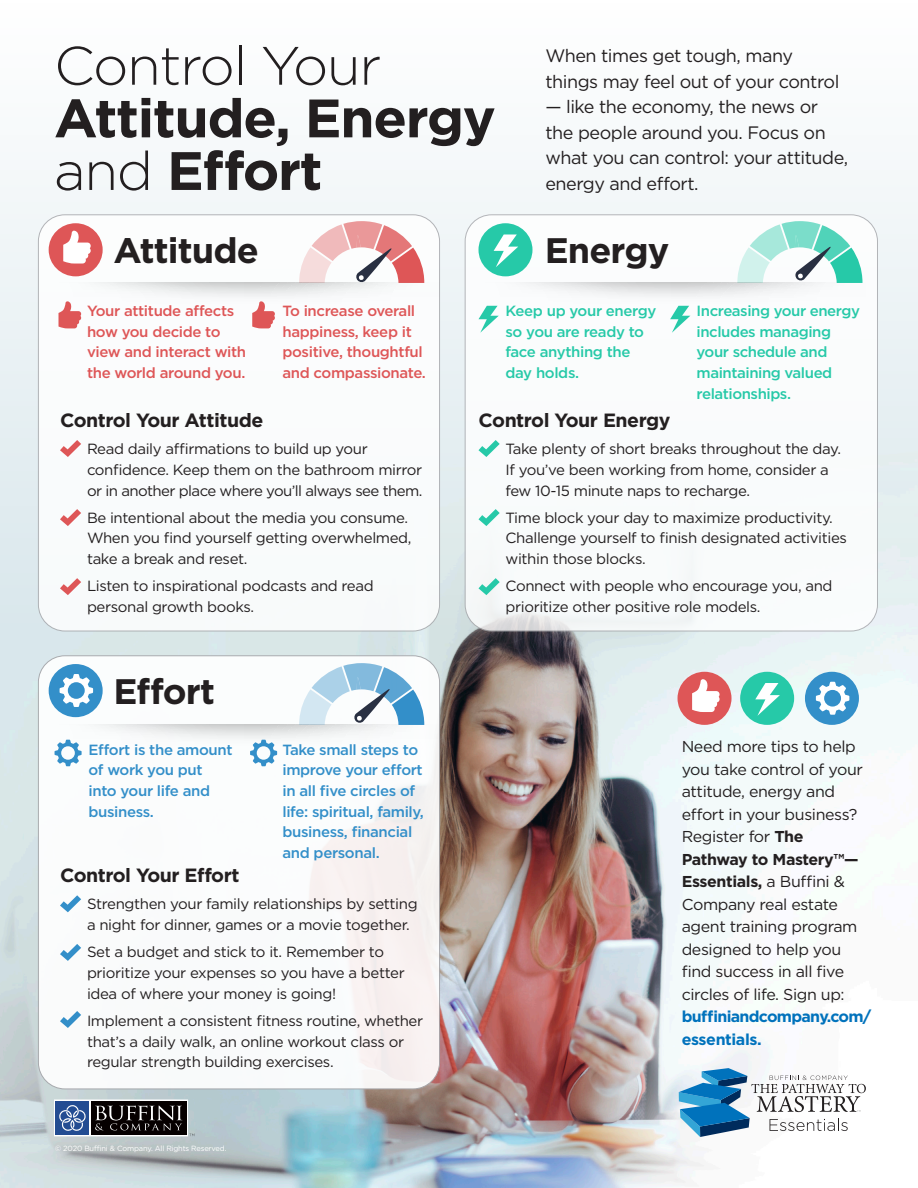
<style>
.page{position:relative;width:918px;height:1188px;background:#fff}
.page>*{position:absolute;margin:0;border:0;box-sizing:border-box;transform-origin:0 0}
.t1{font:700 54px/52.7px "Gotham";letter-spacing:-.025em;color:#231f20}
.t2{font:700 35.4px "Gotham";letter-spacing:-.025em;color:#231f20}
.t3{font:700 19.2px "Gotham";letter-spacing:-.025em;color:#231f20}
.t4{font:18px/25.5px "Gotham";letter-spacing:-.025em;color:#231f20}
.t5{font:15.75px/22.5px "Gotham";letter-spacing:-.025em;color:#231f20}
.t6{font:14.7px/20.7px "Gotham";letter-spacing:-.025em;color:#231f20}
.t7{font:500 14.7px/20.7px "Gotham";letter-spacing:-.025em;color:#338fc9}
.t8{font:500 14.7px/20.7px "Gotham";letter-spacing:-.025em;color:#de5657}
.t9{font:500 14.7px/20.7px "Gotham";letter-spacing:-.03em;color:#26c9a8}
.t10{font:7.5px "Gotham";letter-spacing:-.02em;color:#fff}
.s1{font-weight:300}
.s2{font-weight:700}
.s3{font-weight:700;color:#0072bc}
</style>
<div class="page">
<img style="left:0;top:634px;width:918px;height:554px">
<div style="left:0;top:0;width:918px;height:634px;background:linear-gradient(to bottom,#fefeff,#dae7ea)"></div>
<div style="left:38px;top:215px;width:402px;height:416px;background:#fff;border-radius:27px"></div>
<div style="left:465px;top:215px;width:412px;height:416px;background:#fff;border-radius:27px"></div>
<div style="left:678px;top:672px;width:54px;height:53px;background:#de5657;border-radius:50%"></div>
<svg style="left:692px;top:679px;width:28px;height:33px"></svg>
<svg style="left:479px;top:440px;width:21px;height:17px"></svg>
<svg style="left:60px;top:509px;width:21px;height:17px"></svg>
<svg style="left:479px;top:509px;width:21px;height:17px"></svg>
<svg style="left:60px;top:578px;width:21px;height:17px"></svg>
<svg style="left:479px;top:578px;width:21px;height:17px"></svg>
<div style="left:38px;top:656px;width:402px;height:433px;background:#fff;border-radius:27px"></div>
<div style="left:805px;top:672px;width:54px;height:53px;background:#338fc9;border-radius:50%"></div>
<svg style="left:816px;top:682px;width:33px;height:33px"></svg>
<svg style="left:679px;top:1068px;width:187px;height:69px"></svg>
<svg style="left:54px;top:1100px;width:134px;height:36px"></svg>
<div style="left:56px;top:1101px;width:33px;height:34px;background:#234c92"></div>
<svg style="left:59px;top:1105px;width:27px;height:26px"></svg>
<div style="left:91px;top:1101px;width:95px;height:34px;background:#060000"></div>
<svg style="left:95px;top:1106px;width:87px;height:24px"></svg>
<div style="left:740px;top:672px;width:54px;height:53px;background:#26c9a8;border-radius:50%"></div>
<svg style="left:755px;top:683px;width:25px;height:33px"></svg>
<svg style="left:60px;top:440px;width:21px;height:17px"></svg>
<svg style="left:60px;top:895px;width:21px;height:17px"></svg>
<svg style="left:60px;top:944px;width:21px;height:17px"></svg>
<svg style="left:60px;top:1011px;width:21px;height:17px"></svg>
<svg style="left:50px;top:663px;width:389px;height:103px"></svg>
<svg style="left:50px;top:221px;width:389px;height:107px"></svg>
<svg style="left:478px;top:221px;width:385px;height:112px"></svg>
<p class="t1" style="left:54px;top:39px;width:443px"><span class="s1">Control Your<br></span>Attitude, Energy <span class="s1">and</span> Effort</p>
<p class="t4" style="left:545px;top:43px;width:296px">When times get tough, many things may feel out of your control</p>
<p class="t4" style="left:545px;top:94px;width:304px">— like the economy, the news or the people around you. Focus on what you can control: your attitude, energy and effort.</p>
<p class="t2" style="left:113px;top:227px;width:147px">Attitude</p>
<p class="t2" style="left:545px;top:227px;width:126px">Energy</p>
<p class="t8" style="left:87px;top:300px;width:161px">Your attitude affects how you decide to view and interact with the world around you.</p>
<p class="t8" style="left:282px;top:300px;width:145px">To increase overall happiness, keep it positive, thoughtful and compassionate.</p>
<p class="t3" style="left:60px;top:407px;width:205px">Control Your Attitude</p>
<p class="t6" style="left:87px;top:438px;width:337px">Read daily affirmations to build up your confidence. Keep them on the bathroom mirror or in another place where you’ll always see them.</p>
<p class="t6" style="left:87px;top:507px;width:326px">Be intentional about the media you consume.<br>When you find yourself getting overwhelmed, take a break and reset.</p>
<p class="t6" style="left:87px;top:576px;width:288px">Listen to inspirational podcasts and read personal growth books.</p>
<p class="t2" style="left:113px;top:668px;width:103px">Effort</p>
<p class="t7" style="left:88px;top:739px;width:146px">Effort is the amount of work you put into your life and business.</p>
<p class="t7" style="left:282px;top:739px;width:143px">Take small steps to improve your effort in all five circles of life: spiritual, family, business, financial and personal.</p>
<p class="t3" style="left:60px;top:863px;width:181px">Control Your Effort</p>
<p class="t6" style="left:87px;top:894px;width:332px">Strengthen your family relationships by setting a night for dinner, games or a movie together.</p>
<p class="t6" style="left:87px;top:942px;width:319px">Set a budget and stick to it. Remember to prioritize your expenses so you have a better idea of where your money is going!</p>
<p class="t6" style="left:87px;top:1010px;width:338px">Implement a consistent fitness routine, whether that’s a daily walk, an online workout class or regular strength building exercises.</p>
<p class="t10" style="left:55px;top:1143px;width:173px">© 2020 Buffini &amp; Company. All Rights Reserved.</p>
<p class="t9" style="left:506px;top:300px;width:152px">Keep up your energy so you are ready to face anything the day holds.</p>
<p class="t9" style="left:697px;top:300px;width:165px">Increasing your energy includes managing your schedule and maintaining valued relationships.</p>
<p class="t3" style="left:478px;top:407px;width:194px">Control Your Energy</p>
<p class="t6" style="left:506px;top:438px;width:337px">Take plenty of short breaks throughout the day.<br>If you’ve been working from home, consider a few 10-15 minute naps to recharge.</p>
<p class="t6" style="left:506px;top:507px;width:343px">Time block your day to maximize productivity.<br>Challenge yourself to finish designated activities within those blocks.</p>
<p class="t6" style="left:506px;top:576px;width:329px">Connect with people who encourage you, and prioritize other positive role models.</p>
<p class="t5" style="left:682px;top:735px;width:191px">Need more tips to help you take control of your attitude, energy and effort in your business?<br>Register for <span class="s2">The<br>Pathway to Mastery™—<br>Essentials,</span> a Buffini &amp;<br>Company real estate agent training program designed to help you find success in all five circles of life. Sign up: <span class="s3">buffiniandcompany.com/ essentials.</span></p>
</div>
